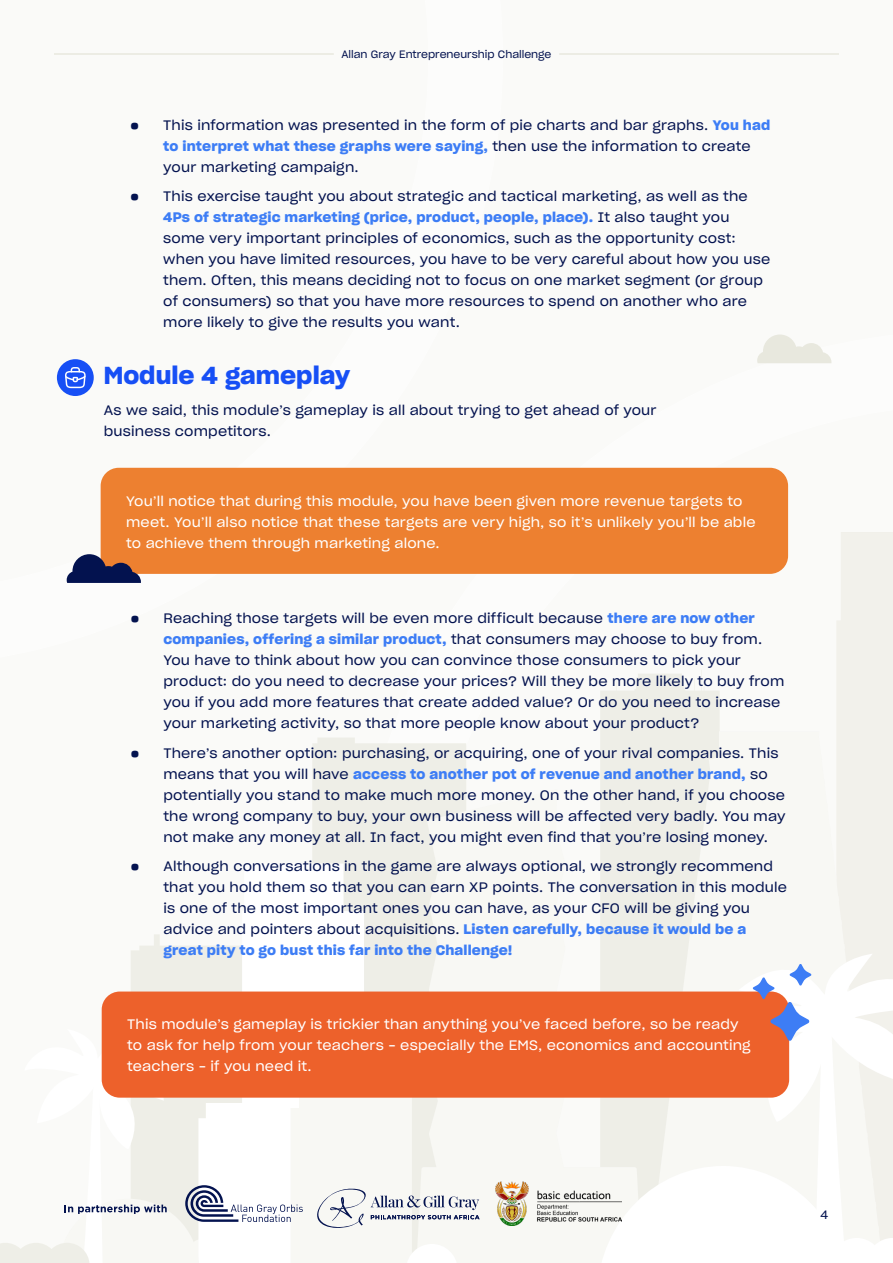
<style>
.page{position:relative;width:893px;height:1263px;background:#fafaf8}
.page>*{position:absolute;margin:0;border:0;box-sizing:border-box;transform-origin:0 0}
.t1{font:24px "Sharp Grotesk Semi Bold 20";color:#174ff5;scale:1.04 1}
.t2{font:13.5px/21px "Sharp Grotesk Book 20";letter-spacing:.01em;color:#03124f;scale:1.04 1}
.t3{font:13.5px/21px "Sharp Grotesk Book 20";letter-spacing:.01em;color:#fff;scale:1.04 1}
.t4{font:13.5px "Sharp Grotesk Semi Bold 20";letter-spacing:.015em;color:#3d7df5;scale:1.04 1}
.t5{font:12px "Sharp Grotesk Book 20";color:#03124f}
.t6{font:10.5px "Sharp Grotesk Book 20";letter-spacing:-.005em;color:#03124f}
.s1{font-family:"Sharp Grotesk Bold 20";font-size:24px}
.s2{font-family:"Sharp Grotesk Semi Bold 20";color:#3d7df5}
.s3{font-family:"Sharp Grotesk Book 20";color:#03124f}
</style>
<div class="page">
<svg style="left:774px;top:532px;width:119px;height:407px;fill:#f2f1eb"></svg>
<svg style="left:600px;top:670px;width:209px;height:496px;fill:#eeeee7"></svg>
<div style="left:312px;top:738px;width:154px;height:196px;background:#eeeee7"></div>
<svg style="left:649px;top:731px;width:234px;height:435px"></svg>
<svg style="left:397px;top:789px;width:245px;height:437px"></svg>
<svg style="left:312px;top:863px;width:81px;height:71px;fill:#eeeee7"></svg>
<svg style="left:721px;top:939px;width:172px;height:227px"></svg>
<svg style="left:597px;top:1166px;width:296px;height:75px"></svg>
<div style="left:57px;top:359px;width:37px;height:37px;background:#174ff5;border-radius:50%"></div>
<svg style="left:65px;top:367px;width:21px;height:21px"></svg>
<div style="left:101px;top:468px;width:687px;height:106px;background:#ed8030;border-radius:18px"></div>
<div style="left:102px;top:991px;width:687px;height:107px;background:#ed612b;border-radius:18px"></div>
<svg style="left:67px;top:554px;width:74px;height:29px"></svg>
<svg style="left:753px;top:964px;width:58px;height:77px"></svg>
<svg style="left:757px;top:334px;width:74px;height:29px"></svg>
<hr style="left:559px;top:53px;width:280px;height:2px;background:#e8e8de">
<hr style="left:54px;top:53px;width:280px;height:2px;background:#e8e8de">
<img style="left:496px;top:1181px;width:125px;height:44px">
<svg style="left:0;top:934px;width:479px;height:329px"></svg>
<p class="t6" style="left:341px;top:45px;width:211px">Allan Gray Entrepreneurship Challenge</p>
<p class="t2" style="left:129px;top:114px;width:618px"><span class="s1">•</span> This information was presented in the form of pie charts and bar graphs. <span class="s2">You had</span></p>
<p class="t4" style="left:163px;top:135px;width:566px">to interpret what these graphs were saying, <span class="s3">then use the information to create</span></p>
<p class="t2" style="left:163px;top:156px;width:189px">your marketing campaign.</p>
<p class="t2" style="left:129px;top:185px;width:596px"><span class="s1">•</span> This exercise taught you about strategic and tactical marketing, as well as the</p>
<p class="t4" style="left:163px;top:207px;width:546px">4Ps of strategic marketing (price, product, people, place). <span class="s3">It also taught you</span></p>
<p class="t2" style="left:163px;top:227px;width:585px">some very important principles of economics, such as the opportunity cost: when you have limited resources, you have to be very careful about how you use them. Often, this means deciding not to focus on one market segment (or group of consumers) so that you have more resources to spend on another who are more likely to give the results you want.</p>
<h1 class="t1" style="left:104px;top:356px;width:238px">Module 4 gameplay</h1>
<p class="t2" style="left:104px;top:399px;width:533px">As we said, this module’s gameplay is all about trying to get ahead of your business competitors.</p>
<p class="t3" style="left:126px;top:489px;width:607px">You’ll notice that during this module, you have been given more revenue targets to meet. You’ll also notice that these targets are very high, so it’s unlikely you’ll be able to achieve them through marketing alone.</p>
<p class="t2" style="left:129px;top:607px;width:603px"><span class="s1">•</span> Reaching those targets will be even more difficult because <span class="s2">there are now other</span></p>
<p class="t4" style="left:163px;top:629px;width:577px">companies, offering a similar product, <span class="s3">that consumers may choose to buy from.</span></p>
<p class="t2" style="left:163px;top:649px;width:599px">You have to think about how you can convince those consumers to pick your product: do you need to decrease your prices? Will they be more likely to buy from you if you add more features that create added value? Or do you need to increase your marketing activity, so that more people know about your product?</p>
<p class="t2" style="left:129px;top:742px;width:626px"><span class="s1">•</span> There’s another option: purchasing, or acquiring, one of your rival companies. This</p>
<p class="t4" style="left:163px;top:763px;width:583px"><span class="s3">means that you will have</span> access to another pot of revenue and another brand, <span class="s3">so</span></p>
<p class="t2" style="left:163px;top:784px;width:600px;text-align:justify">potentially you stand to make much more money. On the other hand, if you choose the wrong company to buy, your own business will be affected very badly. You may not make any money at all. In fact, you might even find that you’re losing money.</p>
<p class="t2" style="left:163px;top:855px;width:601px;text-indent:-34px"><span class="s1">•</span> Although conversations in the game are always optional, we strongly recommend that you hold them so that you can earn XP points. The conversation in this module is one of the most important ones you can have, as your CFO will be giving you advice and pointers about acquisitions. <span class="s2">Listen carefully, because it would be a</span></p>
<p class="t4" style="left:163px;top:940px;width:337px">great pity to go bust this far into the Challenge!</p>
<p class="t3" style="left:127px;top:1013px;width:601px">This module’s gameplay is trickier than anything you’ve faced before, so be ready to ask for help from your teachers – especially the EMS, economics and accounting teachers – if you need it.</p>
<p class="t5" style="left:821px;top:1204px;width:9px">4</p>
</div>
